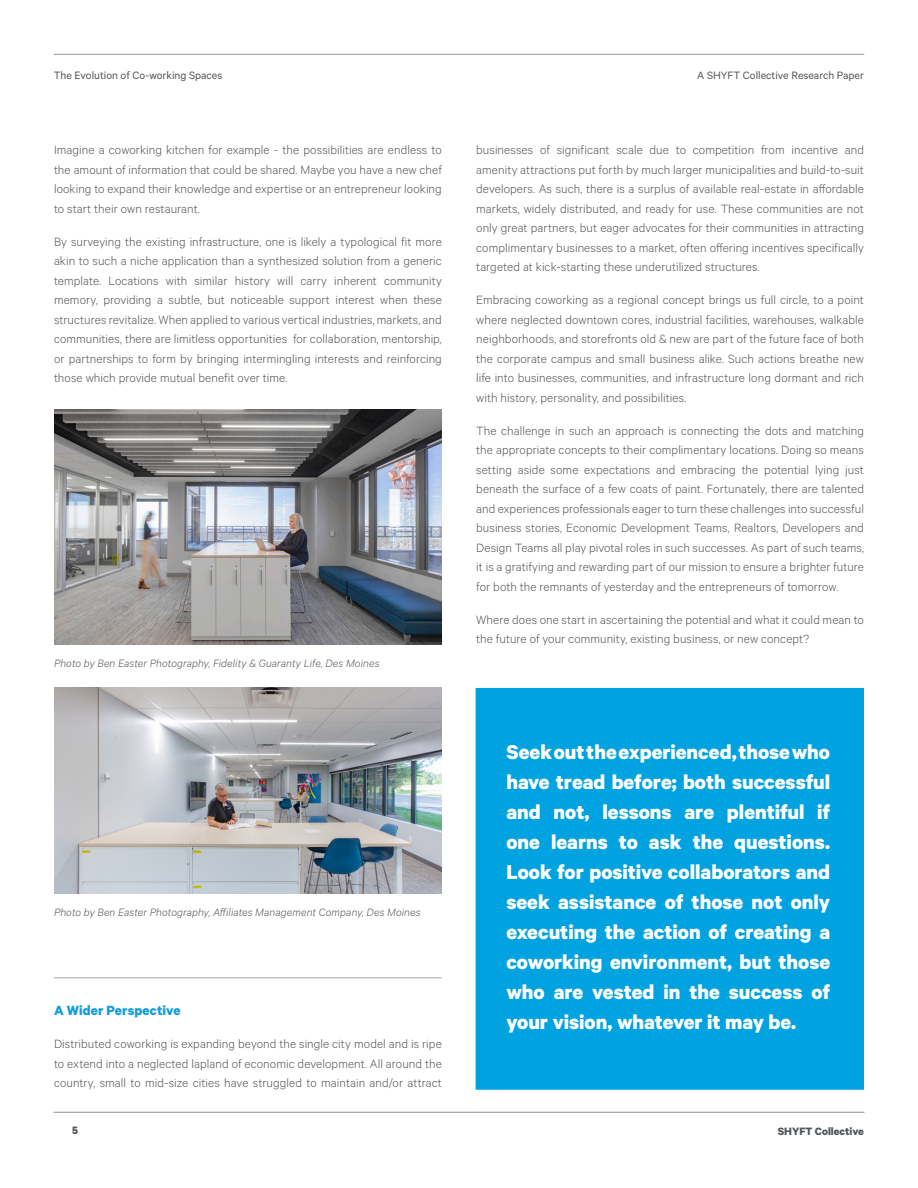
<style>
.page{position:relative;width:918px;height:1188px;background:#fff}
.page>*{position:absolute;margin:0;border:0;box-sizing:border-box;transform-origin:0 0}
.t1{font:700 22.5px/30px "Calibre";color:#fff;text-align:justify}
.t2{font:700 15px "Calibre";letter-spacing:.005em;color:#159eda}
.t3{font:300 13.5px/19.5px "Calibre";letter-spacing:.005em;color:#53565a;text-align:justify}
.t4{font:italic 300 12px "Calibre";letter-spacing:.01em;color:#53565a}
.t5{font:12px "Calibre";color:#53565a}
.t6{font:700 12px "Calibre";color:#53565a}
</style>
<div class="page">
<hr style="left:54px;top:1112px;width:811px;height:1px;background:#a8a8a8">
<hr style="left:53px;top:1112px;width:811px;height:1px;background:#a8a8a8">
<hr style="left:54px;top:54px;width:810px;height:1px;background:#a8a8a8">
<img style="left:54px;top:409px;width:388px;height:235px">
<img style="left:54px;top:688px;width:388px;height:206px">
<hr style="left:54px;top:977px;width:388px;height:1px;background:#a8a8a8">
<div style="left:476px;top:688px;width:388px;height:402px;background:#00a3e0"></div>
<p class="t5" style="left:54px;top:68px;width:170px">The Evolution of Co-working Spaces</p>
<p class="t3" style="left:54px;top:140px;width:389px">Imagine a coworking kitchen for example - the possibilities are endless to the amount of information that could be shared. Maybe you have a new chef looking to expand their knowledge and expertise or an entrepreneur looking to start their own restaurant.</p>
<p class="t3" style="left:54px;top:231px;width:389px">By surveying the existing infrastructure, one is likely a typological fit more akin to such a niche application than a synthesized solution from a generic template. Locations with similar history will carry inherent community memory, providing a subtle, but noticeable support interest when these structures revitalize. When applied to various vertical industries, markets, and communities, there are limitless opportunities for collaboration, mentorship, or partnerships to form by bringing intermingling interests and reinforcing those which provide mutual benefit over time.</p>
<p class="t4" style="left:54px;top:657px;width:327px">Photo by Ben Easter Photography, Fidelity &amp; Guaranty Life, Des Moines</p>
<p class="t4" style="left:54px;top:906px;width:368px">Photo by Ben Easter Photography, Affiliates Management Company, Des Moines</p>
<p class="t2" style="left:54px;top:1001px;width:128px">A Wider Perspective</p>
<p class="t3" style="left:54px;top:1034px;width:389px">Distributed coworking is expanding beyond the single city model and is ripe to extend into a neglected lapland of economic development. All around the country, small to mid-size cities have struggled to maintain and/or attract</p>
<p class="t6" style="left:72px;top:1123px;width:7px">5</p>
<p class="t5" style="left:697px;top:68px;width:168px">A SHYFT Collective Research Paper</p>
<p class="t3" style="left:476px;top:140px;width:389px">businesses of significant scale due to competition from incentive and amenity attractions put forth by much larger municipalities and build-to-suit developers. As such, there is a surplus of available real-estate in affordable markets, widely distributed, and ready for use. These communities are not only great partners, but eager advocates for their communities in attracting complimentary businesses to a market, often offering incentives specifically targeted at kick-starting these underutilized structures.</p>
<p class="t3" style="left:476px;top:290px;width:389px">Embracing coworking as a regional concept brings us full circle, to a point where neglected downtown cores, industrial facilities, warehouses, walkable neighborhoods, and storefronts old &amp; new are part of the future face of both the corporate campus and small business alike. Such actions breathe new life into businesses, communities, and infrastructure long dormant and rich with history, personality, and possibilities.</p>
<p class="t3" style="left:476px;top:420px;width:389px">The challenge in such an approach is connecting the dots and matching the appropriate concepts to their complimentary locations. Doing so means setting aside some expectations and embracing the potential lying just beneath the surface of a few coats of paint. Fortunately, there are talented and experiences professionals eager to turn these challenges into successful business stories, Economic Development Teams, Realtors, Developers and Design Teams all play pivotal roles in such successes. As part of such teams, it is a gratifying and rewarding part of our mission to ensure a brighter future for both the remnants of yesterday and the entrepreneurs of tomorrow.</p>
<p class="t3" style="left:476px;top:609px;width:389px">Where does one start in ascertaining the potential and what it could mean to the future of your community, existing business, or new concept?</p>
<p class="t1" style="left:506px;top:737px;width:325px">Seek out the experienced, those who have tread before; both successful and not, lessons are plentiful if one learns to ask the questions.<br>Look for positive collaborators and seek assistance of those not only executing the action of creating a coworking environment, but those who are vested in the success of your vision, whatever it may be.</p>
<p class="t6" style="left:778px;top:1124px;width:88px">SHYFT Collective</p>
</div>
